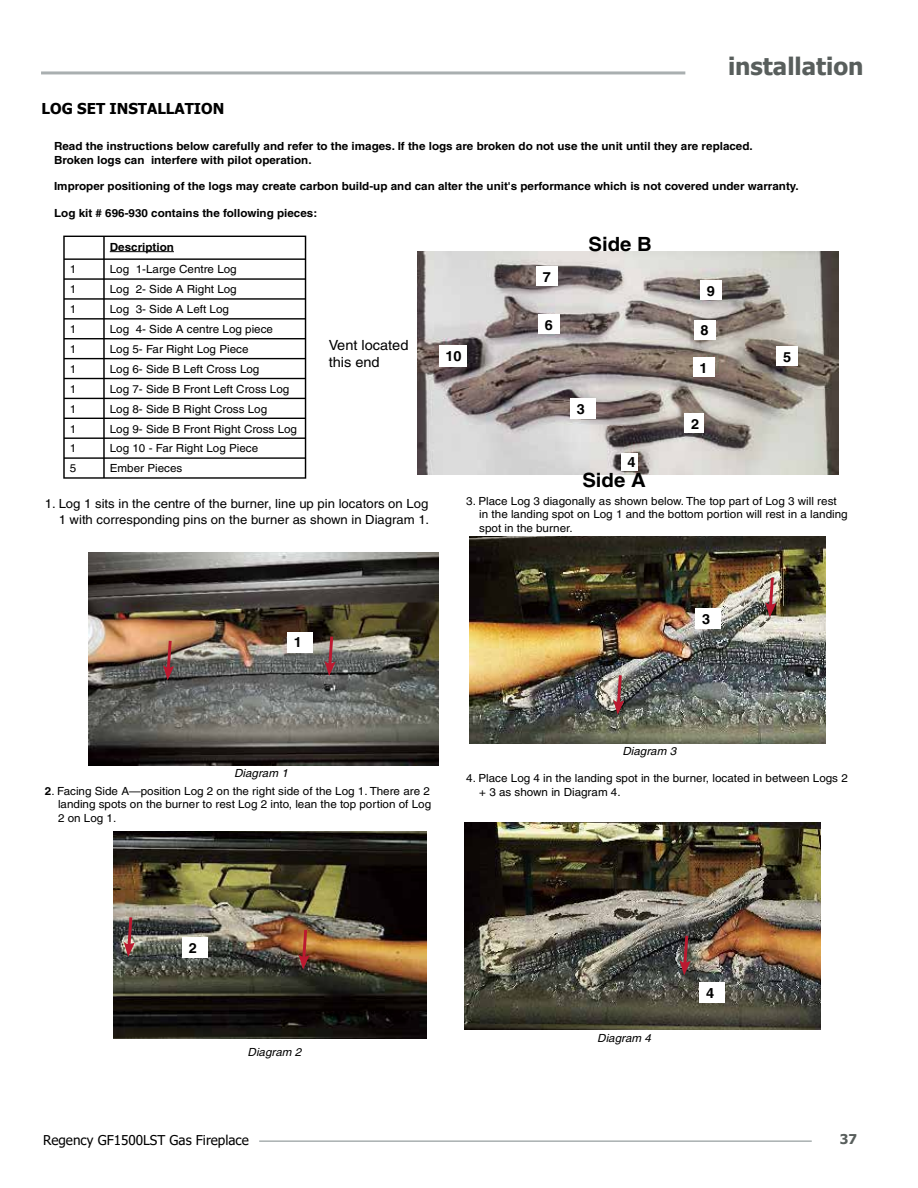
<style>
.page{position:relative;width:918px;height:1188px;background:#fff}
.page>*{position:absolute;margin:0;border:0;box-sizing:border-box;transform-origin:0 0}
.t1{font:700 24px "Tahoma";color:#585e5c}
.t2{font:700 19.65px "Helvetica";color:#000;scale:1.04 1}
.t3{font:700 19.65px "Arial";color:#000;scale:1.04 1}
.t4{font:700 15px "Tahoma";color:#000}
.t5{font:13.95px/16.8px "Helvetica";color:#000;scale:1.04 1}
.t6{font:700 13.95px "Helvetica";color:#000;scale:1.04 1}
.t7{font:13.5px "Tahoma";color:#000}
.t8{font:700 13.5px "Tahoma";color:#585e5c}
.t9{font:12.6px/15.1px "Helvetica";color:#000;text-align:right;scale:1.04 1}
.t10{font:11.25px/13.5px "Helvetica";color:#000;scale:1.04 1}
.t11{font:700 11.25px/13.5px "Helvetica";color:#000;scale:1.04 1}
.t12{font:italic 11.25px "Helvetica";color:#000;scale:1.04 1}
.s1{font-weight:700}
</style>
<div class="page">
<hr style="left:259px;top:1140px;width:553px;height:2px;background:#a9afb0">
<hr style="left:41px;top:71px;width:644px;height:3px;background:#a9afb0">
<hr style="left:63px;top:236px;width:41px;height:1px;background:#000">
<hr style="left:63px;top:237px;width:2px;height:21px;background:#000">
<hr style="left:104px;top:236px;width:202px;height:1px;background:#000">
<hr style="left:103px;top:237px;width:2px;height:21px;background:#000">
<hr style="left:63px;top:258px;width:41px;height:2px;background:#000">
<hr style="left:104px;top:258px;width:202px;height:2px;background:#000">
<hr style="left:63px;top:278px;width:41px;height:2px;background:#000">
<hr style="left:104px;top:278px;width:202px;height:2px;background:#000">
<hr style="left:63px;top:298px;width:41px;height:2px;background:#000">
<hr style="left:104px;top:298px;width:202px;height:2px;background:#000">
<hr style="left:63px;top:318px;width:41px;height:2px;background:#000">
<hr style="left:104px;top:318px;width:202px;height:2px;background:#000">
<hr style="left:63px;top:338px;width:41px;height:1px;background:#000">
<hr style="left:104px;top:338px;width:202px;height:1px;background:#000">
<hr style="left:63px;top:358px;width:41px;height:1px;background:#000">
<hr style="left:104px;top:358px;width:202px;height:1px;background:#000">
<hr style="left:63px;top:378px;width:41px;height:1px;background:#000">
<hr style="left:104px;top:378px;width:202px;height:1px;background:#000">
<hr style="left:63px;top:398px;width:41px;height:1px;background:#000">
<hr style="left:104px;top:398px;width:202px;height:1px;background:#000">
<hr style="left:63px;top:418px;width:41px;height:1px;background:#000">
<hr style="left:104px;top:418px;width:202px;height:1px;background:#000">
<hr style="left:63px;top:437px;width:41px;height:2px;background:#000">
<hr style="left:104px;top:437px;width:202px;height:2px;background:#000">
<hr style="left:63px;top:457px;width:41px;height:2px;background:#000">
<svg style="left:63px;top:260px;width:2px;height:217px"></svg>
<hr style="left:104px;top:457px;width:202px;height:2px;background:#000">
<svg style="left:103px;top:260px;width:2px;height:217px"></svg>
<svg style="left:305px;top:237px;width:1px;height:240px"></svg>
<hr style="left:63px;top:477px;width:41px;height:2px;background:#000">
<hr style="left:104px;top:477px;width:202px;height:2px;background:#000">
<hr style="left:110px;top:251px;width:64px;height:1px;background:#000">
<img style="left:89px;top:553px;width:350px;height:213px">
<svg style="left:324px;top:634px;width:12px;height:42px"></svg>
<svg style="left:163px;top:638px;width:11px;height:42px"></svg>
<div style="left:287px;top:632px;width:25px;height:21px;background:#fff"></div>
<img style="left:469px;top:537px;width:356px;height:206px">
<img style="left:464px;top:822px;width:357px;height:207px">
<img style="left:113px;top:831px;width:313px;height:207px">
<div style="left:182px;top:937px;width:25px;height:21px;background:#fff"></div>
<div style="left:696px;top:608px;width:25px;height:21px;background:#fff"></div>
<img style="left:417px;top:252px;width:421px;height:223px">
<div style="left:685px;top:414px;width:19px;height:19px;background:#fff"></div>
<div style="left:621px;top:453px;width:16px;height:18px;background:#fff"></div>
<div style="left:570px;top:398px;width:25px;height:21px;background:#fff"></div>
<div style="left:439px;top:345px;width:27px;height:22px;background:#fff"></div>
<div style="left:693px;top:357px;width:22px;height:20px;background:#fff"></div>
<div style="left:538px;top:314px;width:22px;height:20px;background:#fff"></div>
<div style="left:536px;top:266px;width:22px;height:20px;background:#fff"></div>
<div style="left:694px;top:320px;width:22px;height:20px;background:#fff"></div>
<div style="left:700px;top:280px;width:22px;height:20px;background:#fff"></div>
<div style="left:777px;top:346px;width:21px;height:20px;background:#fff"></div>
<div style="left:700px;top:982px;width:25px;height:21px;background:#fff"></div>
<svg style="left:765px;top:575px;width:11px;height:42px"></svg>
<svg style="left:613px;top:672px;width:11px;height:43px"></svg>
<svg style="left:124px;top:914px;width:11px;height:43px"></svg>
<svg style="left:298px;top:927px;width:12px;height:42px"></svg>
<svg style="left:679px;top:933px;width:12px;height:42px"></svg>
<h2 class="t3" style="left:714px;top:45px;width:109px">GF1500LST</h2>
<h1 class="t1" style="left:728px;top:49px;width:137px">installation</h1>
<h3 class="t4" style="left:42px;top:98px;width:184px">LOG SET INSTALLATION</h3>
<p class="t11" style="left:54px;top:139px;width:673px">Read the instructions below carefully and refer to the images. If the logs are broken do not use the unit until they are replaced.<br>Broken logs can interfere with pilot operation.</p>
<p class="t11" style="left:54px;top:180px;width:718px">Improper positioning of the logs may create carbon build-up and can alter the unit's performance which is not covered under warranty.</p>
<p class="t11" style="left:54px;top:206px;width:255px">Log kit # 696-930 contains the following pieces:</p>
<p class="t11" style="left:110px;top:240px;width:63px">Description</p>
<p class="t10" style="left:70px;top:263px;width:8px">1</p>
<p class="t10" style="left:110px;top:263px;width:124px">Log 1-Large Centre Log</p>
<p class="t10" style="left:70px;top:283px;width:8px">1</p>
<p class="t10" style="left:110px;top:283px;width:124px">Log 2- Side A Right Log</p>
<p class="t10" style="left:70px;top:303px;width:8px">1</p>
<p class="t10" style="left:110px;top:303px;width:116px">Log 3- Side A Left Log</p>
<p class="t10" style="left:70px;top:322px;width:8px">1</p>
<p class="t10" style="left:110px;top:322px;width:158px">Log 4- Side A centre Log piece</p>
<p class="t10" style="left:70px;top:342px;width:8px">1</p>
<p class="t10" style="left:110px;top:342px;width:135px">Log 5- Far Right Log Piece</p>
<p class="t10" style="left:70px;top:362px;width:8px">1</p>
<p class="t10" style="left:110px;top:362px;width:145px">Log 6- Side B Left Cross Log</p>
<p class="t10" style="left:70px;top:382px;width:8px">1</p>
<p class="t10" style="left:110px;top:382px;width:174px">Log 7- Side B Front Left Cross Log</p>
<p class="t10" style="left:70px;top:402px;width:8px">1</p>
<p class="t10" style="left:110px;top:402px;width:153px">Log 8- Side B Right Cross Log</p>
<p class="t10" style="left:70px;top:422px;width:8px">1</p>
<p class="t10" style="left:110px;top:422px;width:182px">Log 9- Side B Front Right Cross Log</p>
<p class="t10" style="left:70px;top:442px;width:8px">1</p>
<p class="t10" style="left:110px;top:442px;width:144px">Log 10 - Far Right Log Piece</p>
<p class="t10" style="left:70px;top:462px;width:8px">5</p>
<p class="t10" style="left:110px;top:462px;width:71px">Ember Pieces</p>
<p class="t5" style="left:329px;top:337px;width:78px">Vent located this end</p>
<p class="t9" style="left:45px;top:496px;width:371px">1. Log 1 sits in the centre of the burner, line up pin locators on Log<br>1 with corresponding pins on the burner as shown in Diagram 1.</p>
<p class="t6" style="left:445px;top:348px;width:17px">10</p>
<p class="t6" style="left:543px;top:268px;width:9px">7</p>
<p class="t6" style="left:545px;top:316px;width:9px">6</p>
<h2 class="t2" style="left:588px;top:232px;width:63px">Side B</h2>
<p class="t6" style="left:577px;top:401px;width:9px">3</p>
<p class="t6" style="left:628px;top:454px;width:9px">4</p>
<h2 class="t2" style="left:582px;top:468px;width:63px">Side A</h2>
<p class="t6" style="left:707px;top:282px;width:9px">9</p>
<p class="t6" style="left:701px;top:322px;width:9px">8</p>
<p class="t6" style="left:700px;top:359px;width:9px">1</p>
<p class="t6" style="left:691px;top:415px;width:9px">2</p>
<p class="t6" style="left:783px;top:348px;width:9px">5</p>
<p class="t10" style="left:479px;top:494px;width:356px;text-indent:-13px">3. Place Log 3 diagonally as shown below. The top part of Log 3 will rest in the landing spot on Log 1 and the bottom portion will rest in a landing spot in the burner.</p>
<p class="t6" style="left:294px;top:634px;width:9px">1</p>
<p class="t6" style="left:702px;top:611px;width:9px">3</p>
<p class="t12" style="left:234px;top:767px;width:53px">Diagram 1</p>
<p class="t10" style="left:58px;top:784px;width:360px;text-align:justify;text-indent:-13px"><span class="s1">2</span>. Facing Side A—position Log 2 on the right side of the Log 1. There are 2 landing spots on the burner to rest Log 2 into, lean the top portion of Log 2 on Log 1.</p>
<p class="t12" style="left:622px;top:744px;width:53px">Diagram 3</p>
<p class="t10" style="left:479px;top:772px;width:356px;text-indent:-13px">4. Place Log 4 in the landing spot in the burner, located in between Logs 2 + 3 as shown in Diagram 4.</p>
<p class="t6" style="left:189px;top:940px;width:9px">2</p>
<p class="t12" style="left:248px;top:1046px;width:53px">Diagram 2</p>
<p class="t12" style="left:597px;top:1032px;width:53px">Diagram 4</p>
<p class="t6" style="left:706px;top:985px;width:9px">4</p>
<p class="t7" style="left:43px;top:1131px;width:207px">Regency GF1500LST Gas Fireplace</p>
<p class="t8" style="left:840px;top:1130px;width:19px">37</p>
</div>
